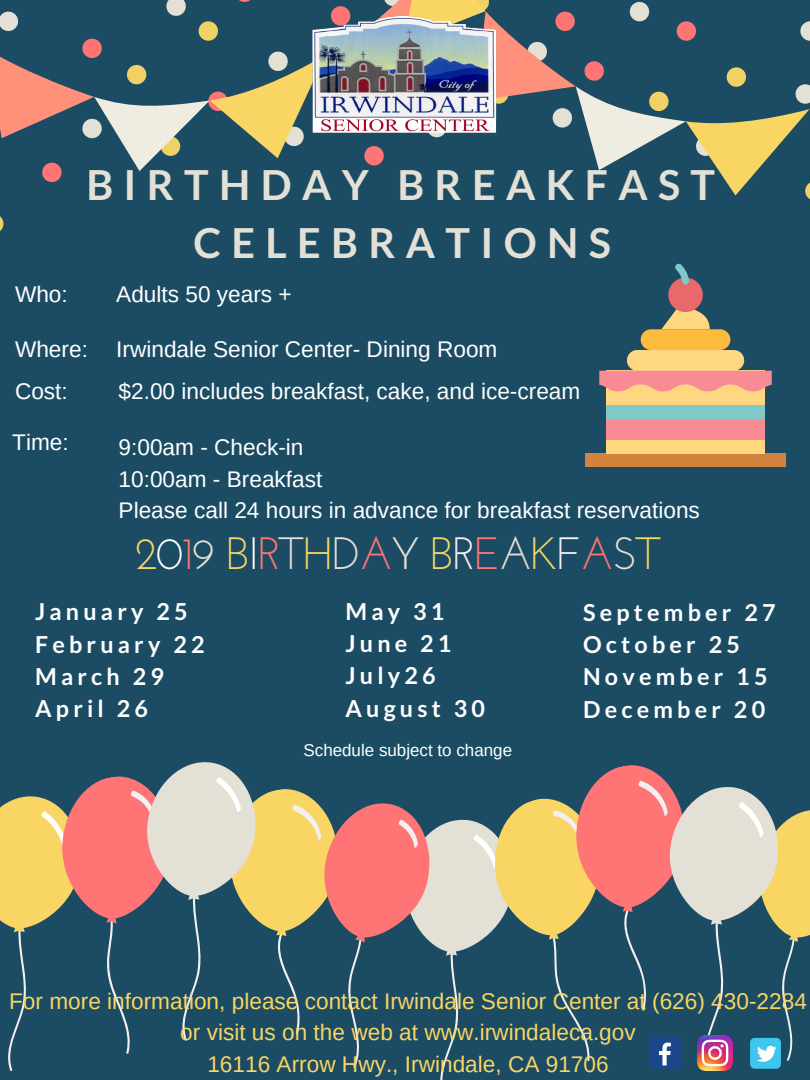
<style>
.page{position:relative;width:810px;height:1080px;background:#1b4c63}
.page>*{position:absolute;margin:0;border:0;box-sizing:border-box;transform-origin:0 0}
.t1{font:45.25px "Josefin Sans";letter-spacing:-.04em;color:#f9d564}
.t2{font:700 41.31px "Lato";letter-spacing:.25em;color:#e3e0d6}
.t3{font:700 23.31px/32.4px "Lato";letter-spacing:.18em;color:#fff}
.t4{font:22.62px/31.4px "Arimo";color:#fff}
.t5{font:22.62px/31.4px "Arimo";color:#f9d564;text-align:center}
.t6{font:17px "Arimo";color:#fff}
.s1{color:#fff}
.s2{color:#ff7575}
.s3{color:#e3e0d6}
.s4{color:#f2f0f0}
</style>
<div class="page">
<svg style="left:0;top:216px;width:3px;height:15px"></svg>
<svg style="left:0;top:0;width:810px;height:199px"></svg>
<img style="left:312px;top:17px;width:184px;height:115px">
<div style="left:627px;top:350px;width:117px;height:21px;background:#ffd781;border-radius:10px"></div>
<div style="left:641px;top:329px;width:89px;height:21px;background:#fdbc3f;border-radius:10px"></div>
<div style="left:586px;top:454px;width:200px;height:13px;background:#d3833d"></div>
<div style="left:606px;top:371px;width:159px;height:34px;background:#ffd781"></div>
<div style="left:606px;top:405px;width:159px;height:14px;background:#7fcac9"></div>
<div style="left:606px;top:419px;width:159px;height:21px;background:#f98b95"></div>
<div style="left:606px;top:440px;width:159px;height:14px;background:#ffd781"></div>
<svg style="left:599px;top:371px;width:173px;height:20px;background:#f49391"></svg>
<svg style="left:661px;top:305px;width:49px;height:24px"></svg>
<div style="left:668px;top:278px;width:35px;height:34px;background:#e9686a;border-radius:50%"></div>
<svg style="left:675px;top:263px;width:14px;height:21px"></svg>
<svg style="left:0;top:762px;width:810px;height:318px"></svg>
<h2 class="t2" style="left:86px;top:159px;width:630px">BIRTHDAY BREAKFAST</h2>
<p class="t4" style="left:15px;top:278px;width:54px">Who:</p>
<p class="t4" style="left:15px;top:328px;width:74px;line-height:42.6px">Where:<br>Cost:</p>
<h2 class="t2" style="left:193px;top:217px;width:419px">CELEBRATIONS</h2>
<p class="t4" style="left:116px;top:278px;width:177px">Adults 50 years +</p>
<p class="t4" style="left:116px;top:334px;width:383px">Irwindale Senior Center- Dining Room</p>
<p class="t4" style="left:119px;top:375px;width:463px">$2.00 includes breakfast, cake, and ice-cream</p>
<p class="t4" style="left:12px;top:427px;width:58px">Time:</p>
<p class="t4" style="left:119px;top:432px;width:583px">9:00am - Check-in<br>10:00am - Breakfast<br>Please call 24 hours in advance for breakfast reservations</p>
<h1 class="t1" style="left:135px;top:535px;width:527px">2<span class="s1">0</span><span class="s2">1</span><span class="s3">9</span> B<span class="s1">I</span><span class="s2">R</span><span class="s3">T</span>H<span class="s3">D</span><span class="s2">A</span><span class="s3">Y</span> B<span class="s4">R</span><span class="s2">E</span><span class="s3">A</span>K<span class="s4">F</span><span class="s2">A</span><span class="s3">S</span>T</h1>
<p class="t3" style="left:35px;top:595px;width:171px">January 25<br>February 22<br>March 29<br>April 26</p>
<p class="t3" style="left:345px;top:594px;width:141px">May 31<br>June 21<br>July26<br>August 30</p>
<p class="t3" style="left:583px;top:595px;width:194px">September 27<br>October 25<br>November 15<br>December 20</p>
<p class="t6" style="left:304px;top:741px;width:210px">Schedule subject to change</p>
<p class="t5" style="left:9px;top:985px;width:799px">For more information, please contact Irwindale Senior Center at (626) 430-2284 or visit us on the web at www.irwindaleca.gov<br>16116 Arrow Hwy., Irwindale, CA 91706</p>
</div>
